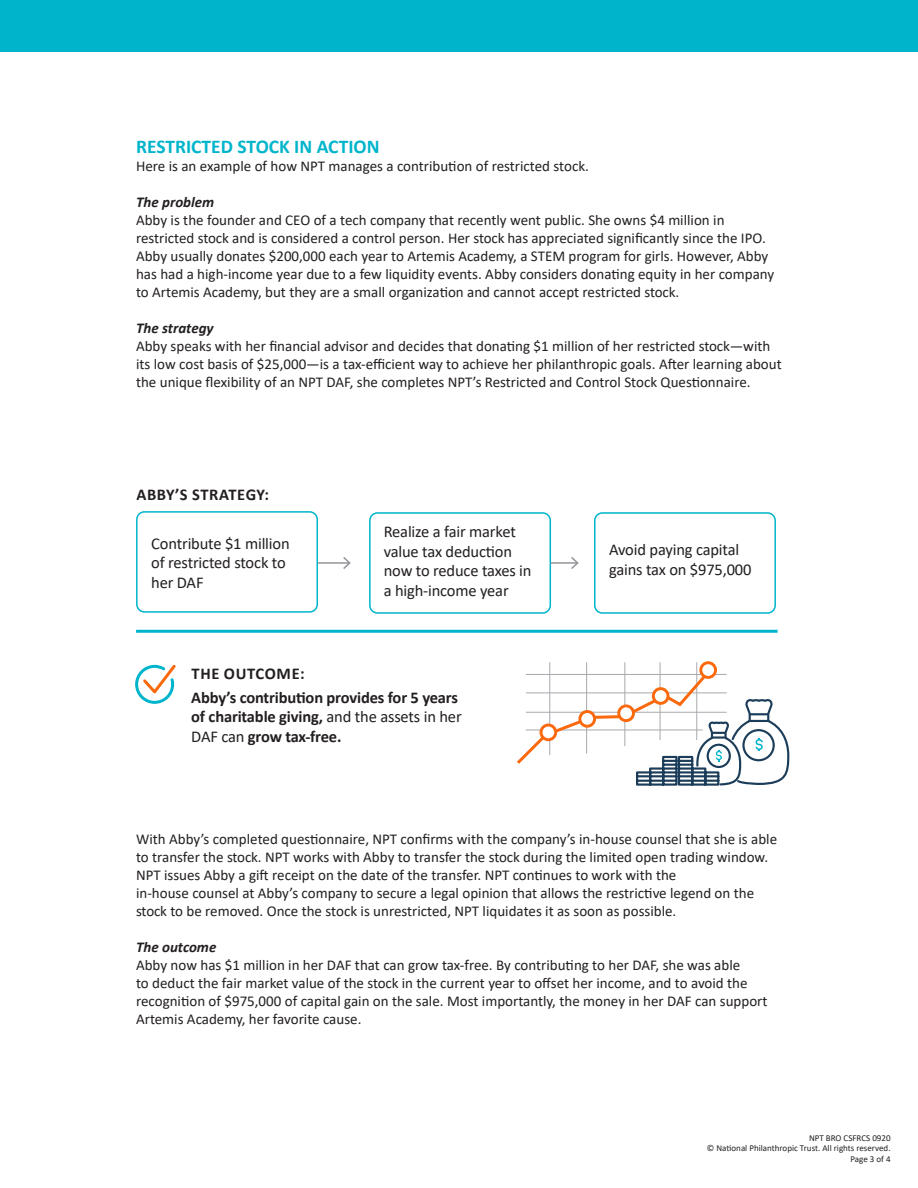
<style>
.page{position:relative;width:918px;height:1188px;background:#fff}
.page>*{position:absolute;margin:0;border:0;box-sizing:border-box;transform-origin:0 0}
.t1{font:700 19.5px "Calibri";color:#00b5cb}
.t2{font:16.5px/19.5px "Calibri";letter-spacing:-.01em;color:#231f20}
.t3{font:700 16.5px/19.5px "Calibri";letter-spacing:-.01em;color:#231f20}
.t4{font:700 16.5px "Calibri";letter-spacing:.035em;color:#231f20}
.t5{font:700 16.5px "Calibri";letter-spacing:.04em;color:#231f20}
.t6{font:15px/18px "Calibri";color:#231f20}
.t7{font:italic 700 15px "Calibri";color:#231f20}
.t8{font:9px "Calibri";color:#231f20}
.s1{font-weight:400}
</style>
<div class="page">
<hr style="left:309px;top:562px;width:41px;height:2px;background:#939598">
<svg style="left:342px;top:557px;width:9px;height:12px"></svg>
<hr style="left:549px;top:662px;width:1px;height:93px;background:#a8a9ad">
<hr style="left:586px;top:662px;width:1px;height:92px;background:#a8a9ad">
<hr style="left:625px;top:662px;width:1px;height:84px;background:#a8a9ad">
<hr style="left:660px;top:662px;width:1px;height:78px;background:#a8a9ad">
<hr style="left:696px;top:662px;width:1px;height:78px;background:#a8a9ad">
<div style="left:136px;top:511px;width:182px;height:102px;border:2px solid #00b5cb;border-radius:8px"></div>
<div style="left:369px;top:512px;width:182px;height:102px;border:2px solid #00b5cb;border-radius:8px"></div>
<div style="left:594px;top:512px;width:182px;height:102px;border:2px solid #00b5cb;border-radius:8px"></div>
<div style="left:699px;top:661px;width:18px;height:18px;border:3px solid #fa690d;border-radius:50%"></div>
<hr style="left:551px;top:562px;width:27px;height:2px;background:#939598">
<svg style="left:569px;top:557px;width:10px;height:12px"></svg>
<svg style="left:517px;top:666px;width:273px;height:120px"></svg>
<hr style="left:136px;top:630px;width:642px;height:3px;background:#00b5cb">
<svg style="left:135px;top:665px;width:41px;height:39px"></svg>
<div style="left:0;top:0;width:918px;height:51px;background:#00b5cb"></div>
<p class="t1" style="left:136px;top:133px;width:245px">RESTRICTED STOCK IN ACTION</p>
<p class="t6" style="left:136px;top:157px;width:454px">Here is an example of how NPT manages a contribution of restricted stock.</p>
<p class="t7" style="left:136px;top:191px;width:80px">The problem</p>
<p class="t6" style="left:136px;top:211px;width:640px">Abby is the founder and CEO of a tech company that recently went public. She owns $4 million in restricted stock and is considered a control person. Her stock has appreciated significantly since the IPO.<br>Abby usually donates $200,000 each year to Artemis Academy, a STEM program for girls. However, Abby has had a high-income year due to a few liquidity events. Abby considers donating equity in her company to Artemis Academy, but they are a small organization and cannot accept restricted stock.</p>
<p class="t7" style="left:136px;top:317px;width:79px">The strategy</p>
<p class="t6" style="left:136px;top:337px;width:647px">Abby speaks with her financial advisor and decides that donating $1 million of her restricted stock—with its low cost basis of $25,000—is a tax-efficient way to achieve her philanthropic goals. After learning about the unique flexibility of an NPT DAF, she completes NPT’s Restricted and Control Stock Questionnaire.</p>
<p class="t4" style="left:136px;top:483px;width:134px">ABBY’S STRATEGY:</p>
<p class="t2" style="left:151px;top:533px;width:140px">Contribute $1 million of restricted stock to her DAF</p>
<p class="t2" style="left:384px;top:522px;width:149px">Realize a fair market value tax deduction now to reduce taxes in a high-income year</p>
<p class="t5" style="left:192px;top:662px;width:115px">THE OUTCOME:</p>
<p class="t3" style="left:191px;top:687px;width:272px">Abby’s contribution provides for 5 years of charitable giving, <span class="s1">and the assets in her<br>DAF can</span> grow tax-free.</p>
<p class="t2" style="left:609px;top:539px;width:144px">Avoid paying capital gains tax on $975,000</p>
<p class="t6" style="left:136px;top:830px;width:643px">With Abby’s completed questionnaire, NPT confirms with the company’s in-house counsel that she is able to transfer the stock. NPT works with Abby to transfer the stock during the limited open trading window.<br>NPT issues Abby a gift receipt on the date of the transfer. NPT continues to work with the<br>in-house counsel at Abby’s company to secure a legal opinion that allows the restrictive legend on the stock to be removed. Once the stock is unrestricted, NPT liquidates it as soon as possible.</p>
<p class="t7" style="left:136px;top:937px;width:82px">The outcome</p>
<p class="t6" style="left:136px;top:956px;width:633px">Abby now has $1 million in her DAF that can grow tax-free. By contributing to her DAF, she was able<br>to deduct the fair market value of the stock in the current year to offset her income, and to avoid the recognition of $975,000 of capital gain on the sale. Most importantly, the money in her DAF can support Artemis Academy, her favorite cause.</p>
<p class="t8" style="left:809px;top:1132px;width:83px">NPT BRO CSFRCS 0920</p>
<p class="t8" style="left:707px;top:1142px;width:185px">© National Philanthropic Trust. All rights reserved.</p>
<p class="t8" style="left:851px;top:1153px;width:42px">Page 3 of 4</p>
</div>
